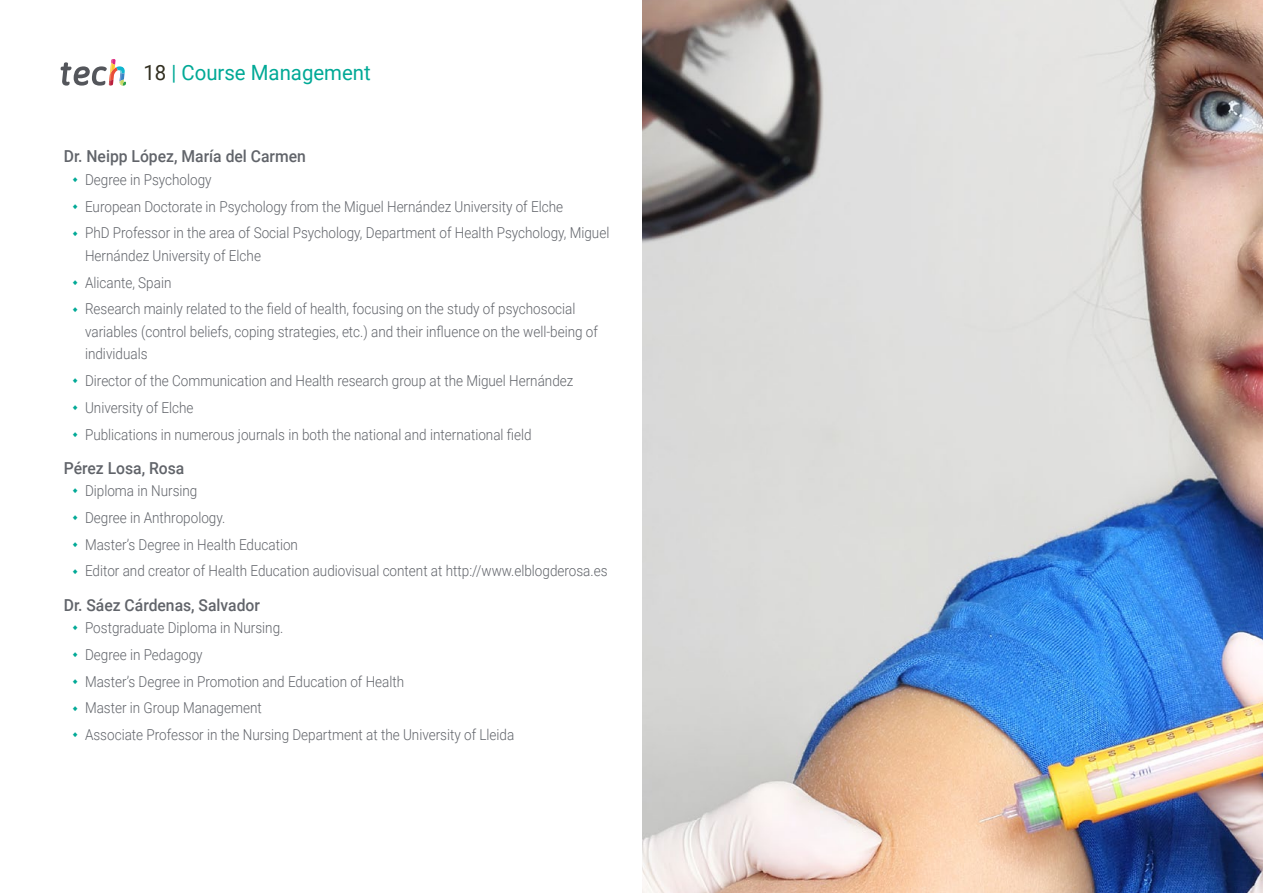
<style>
.page{position:relative;width:1263px;height:893px;background:#fff}
.page>*{position:absolute;margin:0;border:0;box-sizing:border-box;transform-origin:0 0}
.t1{font:21px "Roboto";color:#00a996}
.t2{font:500 16.5px "Roboto";color:#61646a;scale:.95 1}
.t3{font:300 15px/26.7px "Roboto";color:#61646a;scale:.9 1}
.s1{color:#312e20}
</style>
<div class="page">
<svg style="left:61px;top:59px;width:65px;height:27px"></svg>
<img style="left:642px;top:0;width:621px;height:893px">
<h1 class="t1" style="left:144px;top:57px;width:229px"><span class="s1">18</span> | Course Management</h1>
<p class="t2" style="left:64px;top:145px;width:256px">Dr. Neipp López, María del Carmen</p>
<p class="t3" style="left:85px;top:166px;width:584px">Degree in Psychology<br>European Doctorate in Psychology from the Miguel Hernández University of Elche<br>PhD Professor in the area of Social Psychology, Department of Health Psychology, Miguel</p>
<p class="t3" style="left:85px;top:242px;width:546px">Hernández University of Elche<br>Alicante, Spain<br>Research mainly related to the field of health, focusing on the study of psychosocial</p>
<p class="t3" style="left:85px;top:320px;width:571px;line-height:22.5px">variables (control beliefs, coping strategies, etc.) and their influence on the well-being of individuals</p>
<p class="t3" style="left:85px;top:367px;width:544px">Director of the Communication and Health research group at the Miguel Hernández<br>University of Elche<br>Publications in numerous journals in both the national and international field</p>
<p class="t2" style="left:64px;top:456px;width:128px">Pérez Losa, Rosa</p>
<p class="t3" style="left:85px;top:477px;width:582px">Diploma in Nursing<br>Degree in Anthropology.<br>Master’s Degree in Health Education<br>Editor and creator of Health Education audiovisual content at http://www.elblogderosa.es</p>
<p class="t2" style="left:64px;top:593px;width:208px">Dr. Sáez Cárdenas, Salvador</p>
<p class="t3" style="left:85px;top:614px;width:478px">Postgraduate Diploma in Nursing.<br>Degree in Pedagogy<br>Master’s Degree in Promotion and Education of Health<br>Master in Group Management<br>Associate Professor in the Nursing Department at the University of Lleida</p>
</div>
